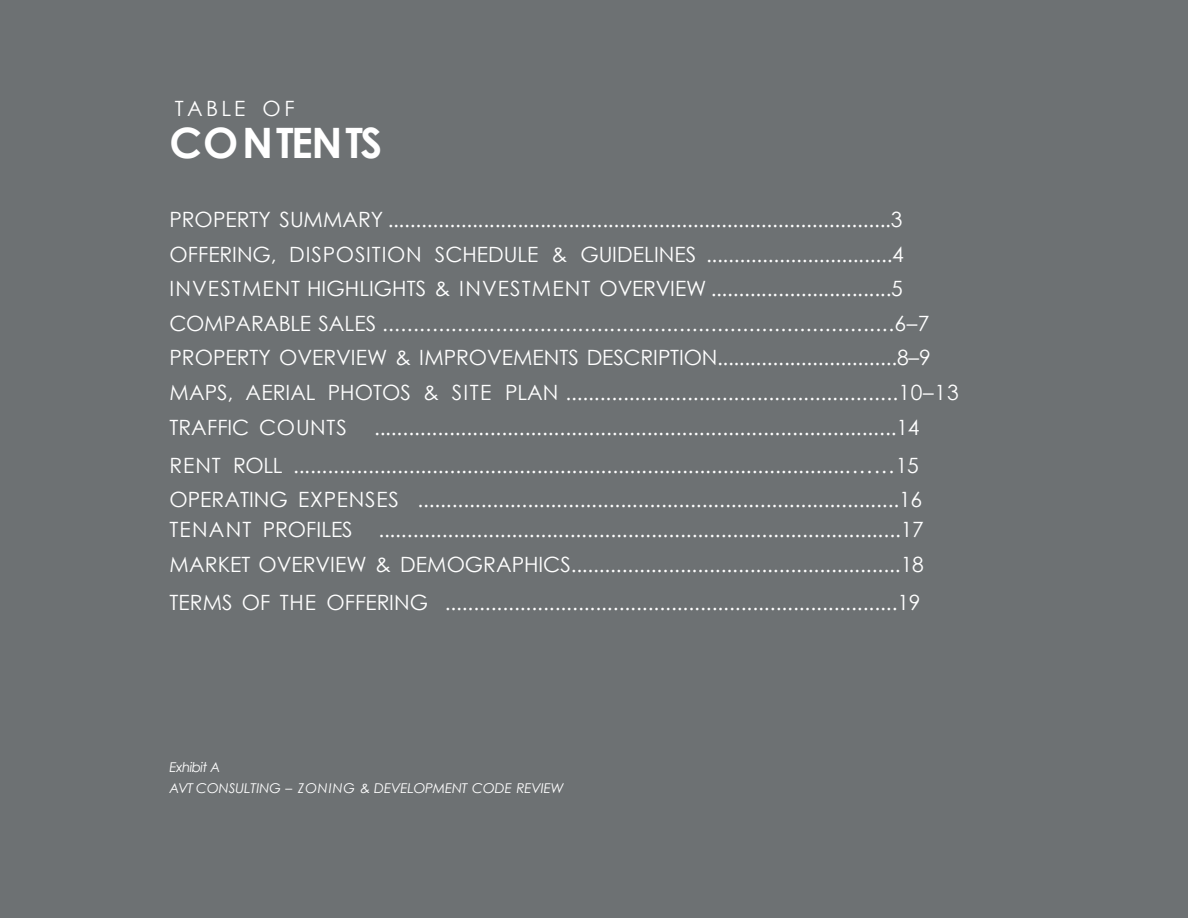
<style>
.page{position:relative;width:1188px;height:918px;background:#6d7173}
.page>*{position:absolute;margin:0;border:0;box-sizing:border-box;transform-origin:0 0}
.t1{font:700 42px "Century Gothic";letter-spacing:.02em;color:#fff}
.t2{font:21px/34.5px "Century Gothic";color:#fff}
.t3{font:italic 13.5px "Century Gothic";letter-spacing:-.01em;color:#fff}
.t4{font:italic 13.5px "Century Gothic";letter-spacing:-.04em;color:#fff}
</style>
<div class="page">
<p class="t2" style="left:175px;top:91px;width:121px">TABLE OF</p>
<h2 class="t1" style="left:169px;top:111px;width:214px">CONTENTS</h2>
<p class="t2" style="left:169px;top:202px;width:736px">PROPERTY SUMMARY .........................................................................................3<br>OFFERING, DISPOSITION SCHEDULE &amp; GUIDELINES .................................4</p>
<p class="t2" style="left:169px;top:271px;width:791px">INVESTMENT HIGHLIGHTS &amp; INVESTMENT OVERVIEW ................................5<br>COMPARABLE SALES .................................................................................6–7<br>PROPERTY OVERVIEW &amp; IMPROVEMENTS DESCRIPTION................................8–9<br>MAPS, AERIAL PHOTOS &amp; SITE PLAN .........................................................10–13<br>TRAFFIC COUNTS</p>
<p class="t2" style="left:374px;top:409px;width:547px">..........................................................................................14</p>
<p class="t2" style="left:170px;top:448px;width:751px">RENT ROLL ......................................................................................................15</p>
<p class="t2" style="left:169px;top:482px;width:754px">OPERATING EXPENSES ...................................................................................16</p>
<p class="t2" style="left:170px;top:512px;width:756px">TENANT PROFILES ..........................................................................................17<br>MARKET OVERVIEW &amp; DEMOGRAPHICS.........................................................18</p>
<p class="t2" style="left:170px;top:585px;width:752px">TERMS OF THE OFFERING ..............................................................................19</p>
<p class="t4" style="left:169px;top:758px;width:53px">Exhibit A</p>
<p class="t3" style="left:169px;top:778px;width:396px">AVT CONSULTING – ZONING &amp; DEVELOPMENT CODE REVIEW</p>
</div>
